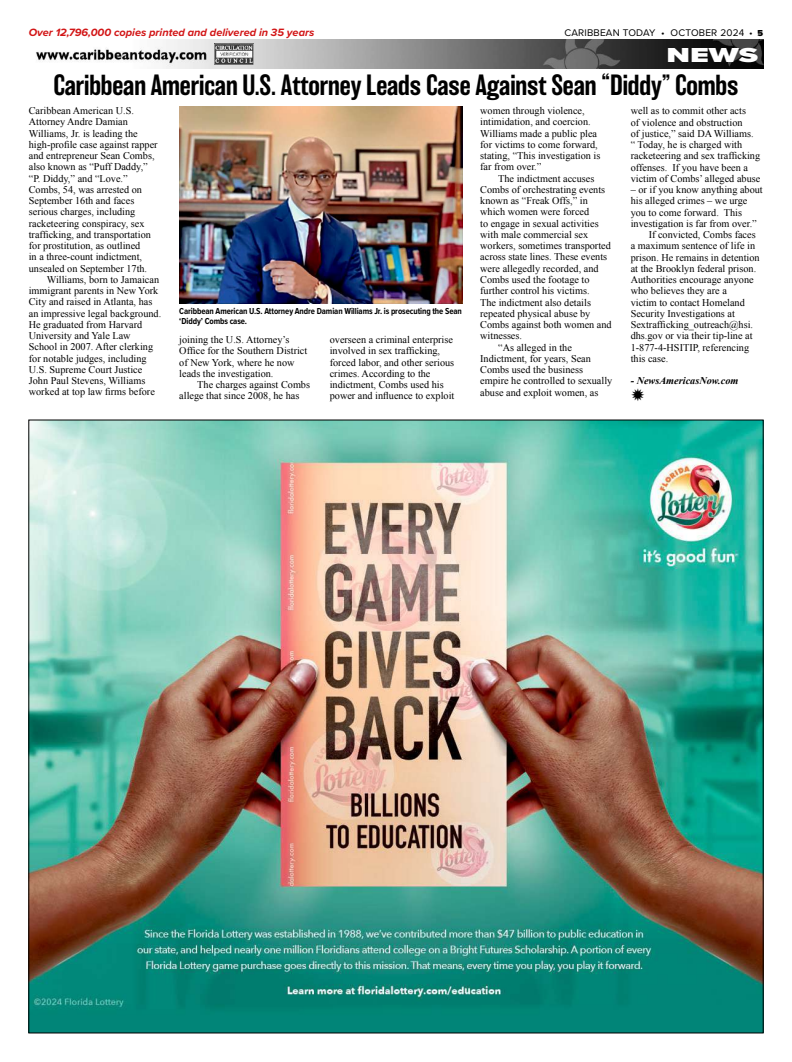
<style>
.page{position:relative;width:792px;height:1062px;background:#fff}
.page>*{position:absolute;margin:0;border:0;box-sizing:border-box;transform-origin:0 0}
.t1{font:500 27px "Balboa";letter-spacing:-.005em;color:#000;scale:.96 1}
.t2{font:900 21px "Proxima Nova";color:#fff;scale:1.5 1}
.t3{font:italic 700 11px "Proxima Nova";color:#d21516}
.t4{font:10.2px/11.3px "Times New Roman";color:#000}
.t5{font:italic 700 10.2px "Times New Roman";color:#000}
.t6{font:10px "Proxima Nova";letter-spacing:.02em;color:#000}
.t7{font:700 9px/9.5px "Proxima Nova Cond";letter-spacing:-.01em;color:#000}
.s1{font-family:"Proxima Nova Cond"}
.s2{font-weight:900;font-size:9px}
</style>
<div class="page">
<img style="left:36px;top:40px;width:727px;height:28px">
<img style="left:215px;top:44px;width:38px;height:20px">
<img style="left:31px;top:422px;width:730px;height:609px">
<img style="left:179px;top:107px;width:283px;height:197px">
<p class="t3" style="left:29px;top:25px;width:287px">Over 12,796,000 copies printed and delivered in 35 years</p>
<p class="t6" style="left:565px;top:25px;width:200px">CARIBBEAN TODAY • OCTOBER 2024 <span class="s1">•</span> <span class="s2">5</span></p>
<h2 class="t2" style="left:666px;top:40px;width:63px">NEWS</h2>
<h1 class="t1" style="left:54px;top:70px;width:715px">Caribbean American U.S. Attorney Leads Case Against Sean “Diddy” Combs</h1>
<p class="t4" style="left:29px;top:105px;width:130px">Caribbean American U.S.<br>Attorney Andre Damian<br>Williams, Jr. is leading the high-profile case against rapper and entrepreneur Sean Combs, also known as “Puff Daddy,” “P. Diddy,” and “Love.”<br>Combs, 54, was arrested on<br>September 16th and faces serious charges, including racketeering conspiracy, sex trafficking, and transportation for prostitution, as outlined<br>in a three-count indictment, unsealed on September 17th.</p>
<p class="t4" style="left:29px;top:274px;width:134px;text-indent:18px">Williams, born to Jamaican immigrant parents in New York<br>City and raised in Atlanta, has an impressive legal background.<br>He graduated from Harvard<br>University and Yale Law<br>School in 2007. After clerking for notable judges, including<br>U.S. Supreme Court Justice<br>John Paul Stevens, Williams worked at top law firms before</p>
<p class="t7" style="left:179px;top:306px;width:284px">Caribbean American U.S. Attorney Andre Damian Williams Jr. is prosecuting the Sean ‘Diddy’ Combs case.</p>
<p class="t4" style="left:179px;top:334px;width:130px">joining the U.S. Attorney’s<br>Office for the Southern District of New York, where he now leads the investigation.</p>
<p class="t4" style="left:179px;top:379px;width:132px;text-indent:18px">The charges against Combs allege that since 2008, he has</p>
<p class="t4" style="left:330px;top:334px;width:126px">overseen a criminal enterprise involved in sex trafficking, forced labor, and other serious crimes. According to the indictment, Combs used his power and influence to exploit</p>
<p class="t4" style="left:480px;top:105px;width:122px">women through violence, intimidation, and coercion.<br>Williams made a public plea for victims to come forward, stating, “This investigation is far from over.”</p>
<p class="t4" style="left:498px;top:172px;width:98px">The indictment accuses</p>
<p class="t4" style="left:480px;top:184px;width:126px">Combs of orchestrating events</p>
<p class="t4" style="left:480px;top:195px;width:109px">known as “Freak Offs,” in</p>
<p class="t4" style="left:480px;top:206px;width:111px">which women were forced</p>
<p class="t4" style="left:480px;top:218px;width:120px">to engage in sexual activities</p>
<p class="t4" style="left:480px;top:229px;width:109px">with male commercial sex</p>
<p class="t4" style="left:480px;top:240px;width:132px">workers, sometimes transported</p>
<p class="t4" style="left:480px;top:251px;width:129px">across state lines. These events</p>
<p class="t4" style="left:480px;top:263px;width:120px">were allegedly recorded, and</p>
<p class="t4" style="left:480px;top:274px;width:111px">Combs used the footage to</p>
<p class="t4" style="left:480px;top:285px;width:111px">further control his victims.</p>
<p class="t4" style="left:480px;top:296px;width:112px">The indictment also details</p>
<p class="t4" style="left:480px;top:308px;width:112px">repeated physical abuse by</p>
<p class="t4" style="left:480px;top:319px;width:133px">Combs against both women and</p>
<p class="t4" style="left:480px;top:330px;width:43px">witnesses.</p>
<p class="t4" style="left:498px;top:341px;width:75px">“As alleged in the</p>
<p class="t4" style="left:480px;top:353px;width:112px">Indictment, for years, Sean</p>
<p class="t4" style="left:480px;top:364px;width:104px">Combs used the business</p>
<p class="t4" style="left:480px;top:375px;width:134px">empire he controlled to sexually</p>
<p class="t4" style="left:480px;top:386px;width:120px">abuse and exploit women, as</p>
<p class="t4" style="left:631px;top:105px;width:131px">well as to commit other acts<br>of violence and obstruction<br>of justice,” said DA Williams. “ Today, he is charged with racketeering and sex trafficking offenses. If you have been a victim of Combs’ alleged abuse</p>
<p class="t4" style="left:631px;top:184px;width:134px">– or if you know anything about</p>
<p class="t4" style="left:631px;top:195px;width:118px">his alleged crimes – we urge</p>
<p class="t4" style="left:631px;top:206px;width:113px">you to come forward. This</p>
<p class="t4" style="left:631px;top:218px;width:128px">investigation is far from over.”</p>
<p class="t4" style="left:649px;top:229px;width:109px">If convicted, Combs faces</p>
<p class="t4" style="left:631px;top:240px;width:126px">a maximum sentence of life in</p>
<p class="t4" style="left:631px;top:251px;width:130px">prison. He remains in detention</p>
<p class="t4" style="left:631px;top:263px;width:127px">at the Brooklyn federal prison.</p>
<p class="t4" style="left:631px;top:274px;width:124px">Authorities encourage anyone</p>
<p class="t4" style="left:631px;top:285px;width:98px">who believes they are a</p>
<p class="t4" style="left:631px;top:296px;width:116px">victim to contact Homeland</p>
<p class="t4" style="left:631px;top:308px;width:106px">Security Investigations at</p>
<p class="t4" style="left:631px;top:319px;width:124px">Sextrafficking_outreach@hsi.</p>
<p class="t4" style="left:631px;top:330px;width:123px">dhs.gov or via their tip-line at</p>
<p class="t4" style="left:631px;top:341px;width:120px">1-877-4-HSITIP, referencing</p>
<p class="t4" style="left:631px;top:353px;width:39px">this case.</p>
<p class="t5" style="left:631px;top:374px;width:109px">- NewsAmericasNow.com</p>
</div>
